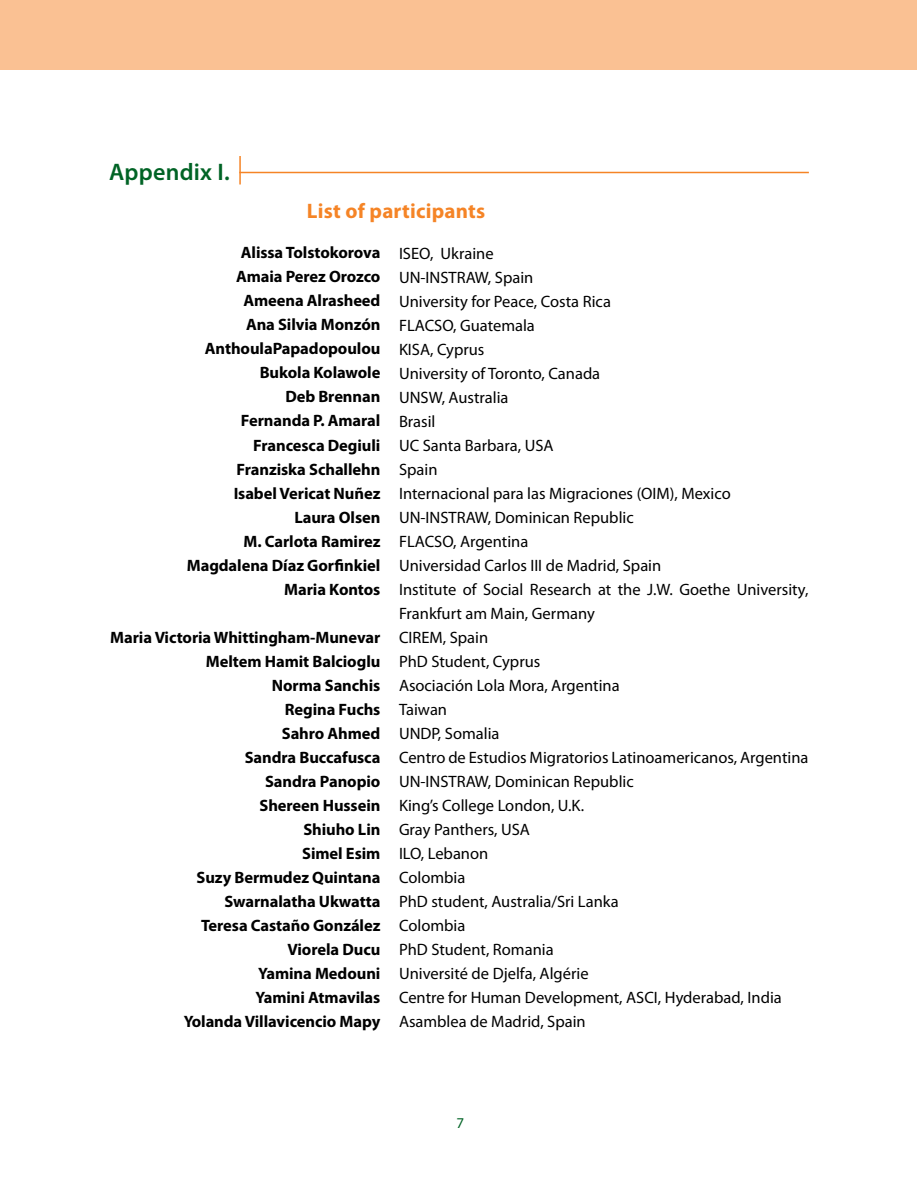
<style>
.page{position:relative;width:918px;height:1188px;background:#fff}
.page>*{position:absolute;margin:0;border:0;box-sizing:border-box;transform-origin:0 0}
.t1{font:600 24px "Myriad Pro";letter-spacing:.01em;color:#006325}
.t2{font:700 21px "Myriad Pro";letter-spacing:.01em;color:#f58426}
.t3{font:16.5px/24px "Myriad Pro";color:#000}
.t4{font:700 16.5px/24px "Myriad Pro";letter-spacing:-.005em;color:#000;text-align:right}
.t5{font:15px "Myriad Pro";color:#006325}
</style>
<div class="page">
<div style="left:0;top:0;width:916px;height:70px;background:#fac193"></div>
<hr style="left:239px;top:156px;width:2px;height:28px;background:#f58426">
<hr style="left:239px;top:172px;width:570px;height:1px;background:#f58426">
<h1 class="t1" style="left:109px;top:157px;width:122px">Appendix I.</h1>
<p class="t2" style="left:307px;top:197px;width:180px">List of participants</p>
<p class="t4" style="left:187px;top:240px;width:195px">Alissa Tolstokorova<br>Amaia Perez Orozco<br>Ameena Alrasheed<br>Ana Silvia Monzón<br>AnthoulaPapadopoulou<br>Bukola Kolawole<br>Deb Brennan<br>Fernanda P. Amaral<br>Francesca Degiuli<br>Franziska Schallehn<br>Isabel Vericat Nuñez<br>Laura Olsen<br>M. Carlota Ramirez<br>Magdalena Díaz Gorfinkiel<br>Maria Kontos</p>
<p class="t4" style="left:110px;top:624px;width:272px">Maria Victoria Whittingham-Munevar<br>Meltem Hamit Balcioglu<br>Norma Sanchis<br>Regina Fuchs<br>Sahro Ahmed<br>Sandra Buccafusca<br>Sandra Panopio<br>Shereen Hussein<br>Shiuho Lin<br>Simel Esim<br>Suzy Bermudez Quintana<br>Swarnalatha Ukwatta<br>Teresa Castaño González<br>Viorela Ducu<br>Yamina Medouni<br>Yamini Atmavilas<br>Yolanda Villavicencio Mapy</p>
<p class="t3" style="left:399px;top:241px;width:411px">ISEO, Ukraine<br>UN-INSTRAW, Spain<br>University for Peace, Costa Rica<br>FLACSO, Guatemala<br>KISA, Cyprus<br>University of Toronto, Canada<br>UNSW, Australia<br>Brasil<br>UC Santa Barbara, USA<br>Spain<br>Internacional para las Migraciones (OIM), Mexico<br>UN-INSTRAW, Dominican Republic<br>FLACSO, Argentina<br>Universidad Carlos III de Madrid, Spain<br>Institute of Social Research at the J.W. Goethe University,<br>Frankfurt am Main, Germany<br>CIREM, Spain<br>PhD Student, Cyprus<br>Asociación Lola Mora, Argentina<br>Taiwan<br>UNDP, Somalia<br>Centro de Estudios Migratorios Latinoamericanos, Argentina<br>UN-INSTRAW, Dominican Republic<br>King’s College London, U.K.<br>Gray Panthers, USA<br>ILO, Lebanon<br>Colombia<br>PhD student, Australia/Sri Lanka<br>Colombia<br>PhD Student, Romania<br>Université de Djelfa, Algérie<br>Centre for Human Development, ASCI, Hyderabad, India<br>Asamblea de Madrid, Spain</p>
<p class="t5" style="left:457px;top:1114px;width:9px">7</p>
</div>
